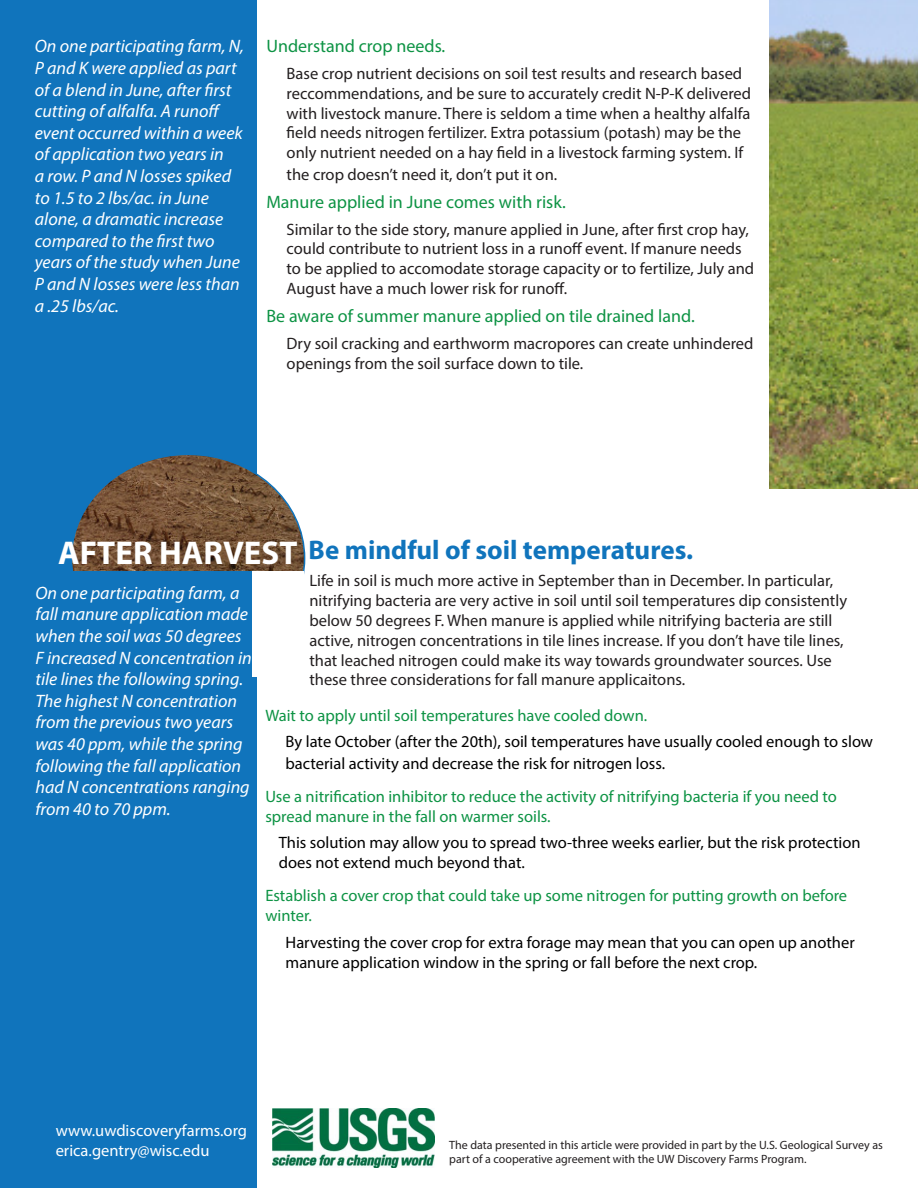
<style>
.page{position:relative;width:918px;height:1188px;background:#fff}
.page>*{position:absolute;margin:0;border:0;box-sizing:border-box;transform-origin:0 0}
.t1{font:700 33px "Myriad Pro";color:#fff}
.t2{font:700 27px "Myriad Pro";color:#1074bc}
.t3{font:italic 18px/21.6px "Myriad Pro";color:#fff}
.t4{font:18px "Myriad Pro";color:#0d9344}
.t5{font:16.5px/19.8px "Myriad Pro";color:#231f20}
.t6{font:16.5px/19.8px "Myriad Pro";color:#000}
.t7{font:16.5px/19.8px "Myriad Pro";color:#0d9344}
.t8{font:16.5px "Myriad Pro";color:#fff}
.t9{font:12px/14.4px "Myriad Pro";color:#231f20}
</style>
<div class="page">
<div style="left:0;top:0;width:257px;height:1188px;background:#1074bc"></div>
<img style="left:74px;top:457px;width:231px;height:117px">
<img style="left:273px;top:1108px;width:162px;height:60px">
<div style="left:10px;top:571px;width:280px;height:106px;background:#1074bc"></div>
<div style="left:253px;top:571px;width:51px;height:106px;background:#fff"></div>
<img style="left:770px;top:0;width:148px;height:489px">
<p class="t3" style="left:35px;top:35px;width:211px">On one participating farm, N,<br>P and K were applied as part of a blend in June, after first cutting of alfalfa. A runoff event occurred within a week of application two years in<br>a row. P and N losses spiked to 1.5 to 2 lbs/ac. in June alone, a dramatic increase compared to the first two years of the study when June<br>P and N losses were less than a .25 lbs/ac.</p>
<p class="t4" style="left:266px;top:35px;width:180px">Understand crop needs.</p>
<p class="t5" style="left:287px;top:63px;width:466px">Base crop nutrient decisions on soil test results and research based reccommendations, and be sure to accurately credit N-P-K delivered with livestock manure. There is seldom a time when a healthy alfalfa field needs nitrogen fertilizer. Extra potassium (potash) may be the only nutrient needed on a hay field in a livestock farming system. If</p>
<p class="t5" style="left:287px;top:164px;width:272px">the crop doesn’t need it, don’t put it on.</p>
<p class="t4" style="left:266px;top:191px;width:301px">Manure applied in June comes with risk.</p>
<p class="t5" style="left:287px;top:219px;width:469px">Similar to the side story, manure applied in June, after first crop hay, could contribute to nutrient loss in a runoff event. If manure needs to be applied to accomodate storage capacity or to fertilize, July and August have a much lower risk for runoff.</p>
<p class="t4" style="left:266px;top:305px;width:430px">Be aware of summer manure applied on tile drained land.</p>
<p class="t5" style="left:287px;top:333px;width:468px">Dry soil cracking and earthworm macropores can create unhindered openings from the soil surface down to tile.</p>
<p class="t2" style="left:309px;top:532px;width:386px">Be mindful of soil temperatures.</p>
<p class="t1" style="left:58px;top:531px;width:241px">AFTER HARVEST</p>
<p class="t3" style="left:35px;top:582px;width:218px">On one participating farm, a fall manure application made when the soil was 50 degrees<br>F increased N concentration in tile lines the following spring.<br>The highest N concentration from the previous two years was 40 ppm, while the spring following the fall application had N concentrations ranging from 40 to 70 ppm.</p>
<p class="t5" style="left:309px;top:571px;width:539px">Life in soil is much more active in September than in December. In particular, nitrifying bacteria are very active in soil until soil temperatures dip consistently below 50 degrees F. When manure is applied while nitrifying bacteria are still active, nitrogen concentrations in tile lines increase. If you don’t have tile lines, that leached nitrogen could make its way towards groundwater sources. Use these three considerations for fall manure applicaitons.</p>
<p class="t7" style="left:265px;top:705px;width:383px">Wait to apply until soil temperatures have cooled down.</p>
<p class="t6" style="left:286px;top:731px;width:589px;line-height:21.6px">By late October (after the 20th), soil temperatures have usually cooled enough to slow bacterial activity and decrease the risk for nitrogen loss.</p>
<p class="t7" style="left:265px;top:786px;width:573px">Use a nitrification inhibitor to reduce the activity of nitrifying bacteria if you need to spread manure in the fall on warmer soils.</p>
<p class="t6" style="left:279px;top:833px;width:583px">This solution may allow you to spread two-three weeks earlier, but the risk protection does not extend much beyond that.</p>
<p class="t7" style="left:265px;top:886px;width:583px">Establish a cover crop that could take up some nitrogen for putting growth on before winter.</p>
<p class="t6" style="left:286px;top:932px;width:571px">Harvesting the cover crop for extra forage may mean that you can open up another manure application window in the spring or fall before the next crop.</p>
<p class="t8" style="left:56px;top:1121px;width:193px">www.uwdiscoveryfarms.org</p>
<p class="t8" style="left:56px;top:1141px;width:155px">erica.gentry@wisc.edu</p>
<p class="t9" style="left:449px;top:1137px;width:435px">The data presented in this article were provided in part by the U.S. Geological Survey as part of a cooperative agreement with the UW Discovery Farms Program.</p>
</div>
